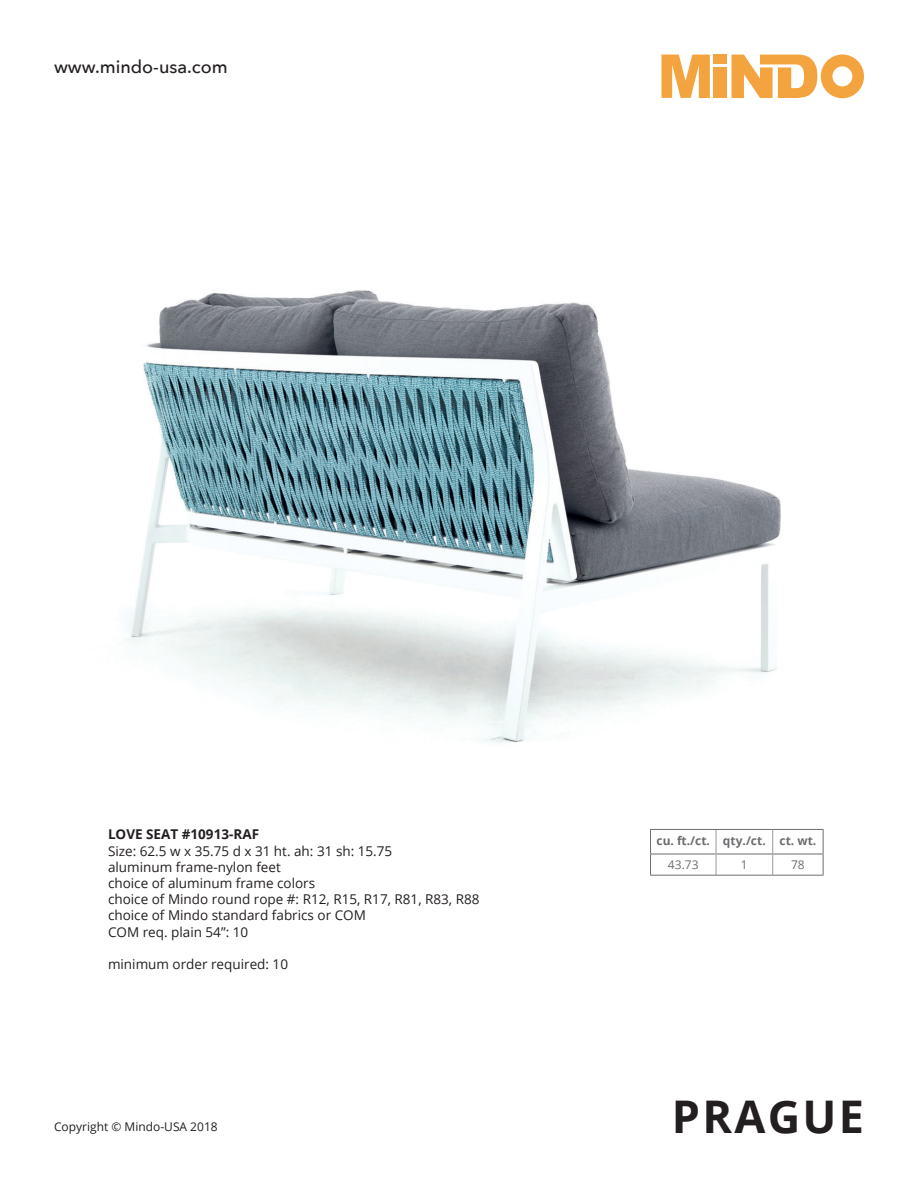
<style>
.page{position:relative;width:918px;height:1188px;background:#fff}
.page>*{position:absolute;margin:0;border:0;box-sizing:border-box;transform-origin:0 0}
.t1{font:700 45px "Open Sans";letter-spacing:.05em;color:#231f20}
.t2{font:500 18px "Avenir Next";color:#231f20}
.t3{font:13.5px "Open Sans";color:#231f20}
.t4{font:700 13.5px "Open Sans";color:#231f20}
.t5{font:700 12px "Open Sans";color:#6c6d70}
.t6{font:12px "Open Sans";color:#231f20}
.t7{font:12px "Open Sans";color:#6c6d70}
</style>
<div class="page">
<svg style="left:661px;top:55px;width:49px;height:43px"></svg>
<div style="left:714px;top:55px;width:13px;height:9px;background:#f3a43e"></div>
<div style="left:714px;top:67px;width:13px;height:31px;background:#f3a43e"></div>
<svg style="left:732px;top:54px;width:132px;height:44px"></svg>
<img style="left:125px;top:290px;width:656px;height:454px">
<hr style="left:650px;top:854px;width:66px;height:1px;background:#6c6d70">
<hr style="left:716px;top:854px;width:56px;height:1px;background:#6c6d70">
<hr style="left:773px;top:854px;width:50px;height:1px;background:#6c6d70">
<svg style="left:716px;top:830px;width:1px;height:45px"></svg>
<svg style="left:772px;top:830px;width:1px;height:45px"></svg>
<hr style="left:650px;top:829px;width:66px;height:1px;background:#6c6d70">
<hr style="left:716px;top:829px;width:57px;height:1px;background:#6c6d70">
<hr style="left:773px;top:829px;width:50px;height:1px;background:#6c6d70">
<svg style="left:650px;top:830px;width:1px;height:45px"></svg>
<svg style="left:823px;top:830px;width:1px;height:45px"></svg>
<hr style="left:650px;top:875px;width:66px;height:1px;background:#6c6d70">
<hr style="left:716px;top:875px;width:57px;height:1px;background:#6c6d70">
<hr style="left:773px;top:875px;width:50px;height:1px;background:#6c6d70">
<h2 class="t2" style="left:54px;top:51px;width:175px">www.mindo-usa.com</h2>
<p class="t4" style="left:108px;top:825px;width:153px">LOVE SEAT #10913-RAF</p>
<p class="t3" style="left:108px;top:841px;width:286px">Size: 62.5 w x 35.75 d x 31 ht. ah: 31 sh: 15.75</p>
<p class="t3" style="left:108px;top:858px;width:174px">aluminum frame-nylon feet</p>
<p class="t3" style="left:108px;top:874px;width:209px">choice of aluminum frame colors</p>
<p class="t3" style="left:108px;top:890px;width:373px">choice of Mindo round rope #: R12, R15, R17, R81, R83, R88</p>
<p class="t3" style="left:108px;top:906px;width:259px">choice of Mindo standard fabrics or COM</p>
<p class="t3" style="left:108px;top:922px;width:142px">COM req. plain 54”: 10</p>
<p class="t3" style="left:108px;top:955px;width:182px">minimum order required: 10</p>
<p class="t6" style="left:54px;top:1118px;width:165px">Copyright © Mindo-USA 2018</p>
<p class="t5" style="left:657px;top:832px;width:55px">cu. ft./ct.</p>
<p class="t5" style="left:723px;top:832px;width:44px">qty./ct.</p>
<p class="t5" style="left:780px;top:832px;width:38px">ct. wt.</p>
<p class="t7" style="left:668px;top:857px;width:32px">43.73</p>
<p class="t7" style="left:741px;top:857px;width:8px">1</p>
<p class="t7" style="left:791px;top:857px;width:15px">78</p>
<h1 class="t1" style="left:672px;top:1085px;width:194px">PRAGUE</h1>
</div>
